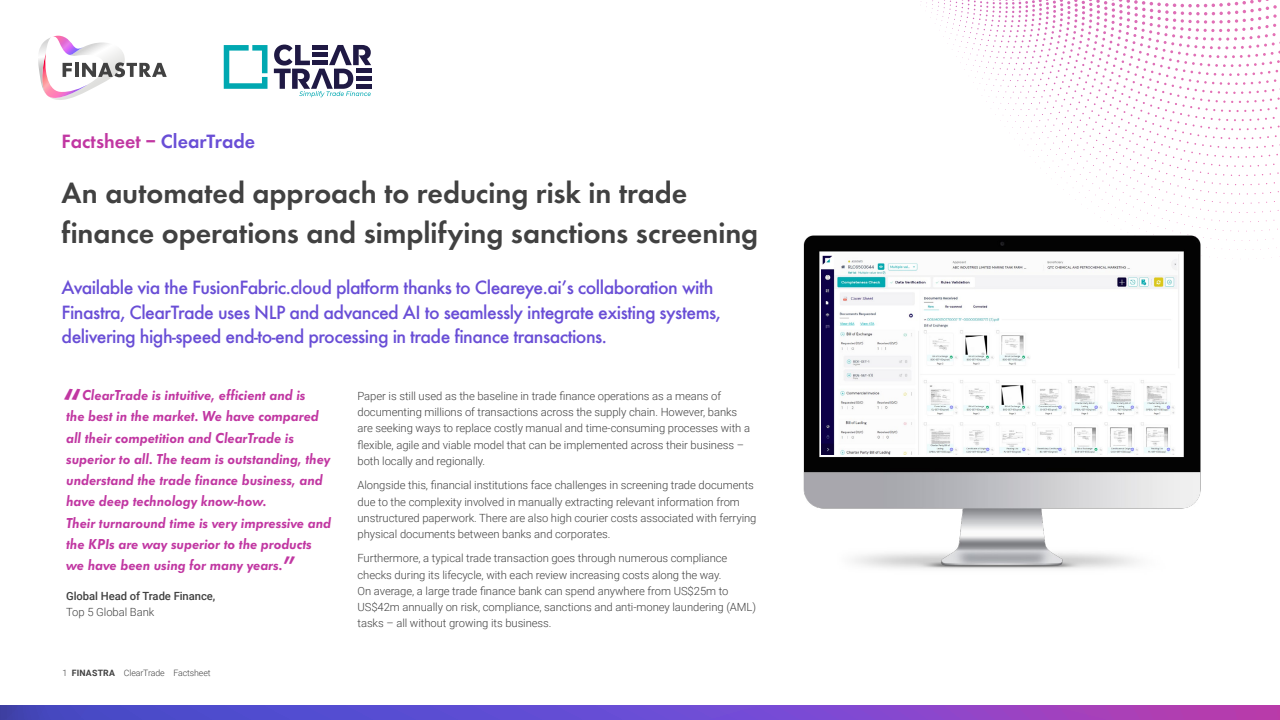
<style>
.page{position:relative;width:1280px;height:720px;background:#fff}
.page>*{position:absolute;margin:0;border:0;box-sizing:border-box;transform-origin:0 0}
.t1{font:600 40px "Futura EF";color:#c137a2}
.t2{font:600 30px/40px "Futura EF";color:#414141}
.t3{font:500 20px/24.4px "Futura EF";letter-spacing:-.025em;color:#694ed6}
.t4{font:600 20px "Futura EF";color:#c137a2}
.t5{font:italic 600 15px/21.2px "Futura EF";letter-spacing:-.005em;color:#c137a2}
.t6{font:300 11.25px/16.2px "Roboto";letter-spacing:-.005em;color:#414141}
.t7{font:500 11.25px "Roboto";letter-spacing:-.005em;color:#414141}
.t8{font:300 8.75px "Roboto";letter-spacing:-.01em;color:#414141}
.s1{color:#694ed6}
.s2{font-style:normal;font-size:27.5px}
.s3{font-weight:700}
</style>
<div class="page">
<svg style="left:0;top:705px;width:1280px;height:15px;background:#7348c8"></svg>
<svg style="left:38px;top:35px;width:129px;height:65px"></svg>
<img style="left:803px;top:227px;width:415px;height:342px">
<svg style="left:224px;top:45px;width:44px;height:44px"></svg>
<svg style="left:274px;top:45px;width:97px;height:52px"></svg>
<img style="left:822px;top:254px;width:357px;height:200px">
<h3 class="t4" style="left:62px;top:130px;width:195px">Factsheet – <span class="s1">ClearTrade</span></h3>
<h2 class="t2" style="left:62px;top:173px;width:698px">An automated approach to reducing risk in trade finance operations and simplifying sanctions screening</h2>
<p class="t3" style="left:62px;top:275px;width:661px">Available via the FusionFabric.cloud platform thanks to Cleareye.ai’s collaboration with<br>Finastra, ClearTrade uses NLP and advanced AI to seamlessly integrate existing systems, delivering high-speed end-to-end processing in trade finance transactions.</p>
<p class="t5" style="left:66px;top:384px;width:266px;text-indent:16px">ClearTrade is intuitive, efficient and is<br>the best in the market. We have compared all their competition and ClearTrade is superior to all. The team is outstanding, they understand the trade finance business, and have deep technology know-how.<br>Their turnaround time is very impressive and the KPIs are way superior to the products we have been using for many years.<span class="s2">”</span></p>
<p class="t7" style="left:66px;top:588px;width:151px">Global Head of Trade Finance,</p>
<p class="t6" style="left:66px;top:604px;width:90px">Top 5 Global Bank</p>
<h1 class="t1" style="left:63px;top:379px;width:21px">“</h1>
<p class="t8" style="left:62px;top:667px;width:150px">1 <span class="s3">FINASTRA</span> ClearTrade Factsheet</p>
<p class="t6" style="left:358px;top:387px;width:394px">Paper is still used as the baseline in trade finance operations as a means of documenting millions of transactions across the supply chain. However, banks are seeking ways to replace costly manual and time-consuming processes with a flexible, agile and viable model that can be implemented across their business – both locally and regionally.</p>
<p class="t6" style="left:358px;top:477px;width:400px">Alongside this, financial institutions face challenges in screening trade documents due to the complexity involved in manually extracting relevant information from unstructured paperwork. There are also high courier costs associated with ferrying physical documents between banks and corporates.</p>
<p class="t6" style="left:358px;top:550px;width:400px">Furthermore, a typical trade transaction goes through numerous compliance checks during its lifecycle, with each review increasing costs along the way.<br>On average, a large trade finance bank can spend anywhere from US$25m to US$42m annually on risk, compliance, sanctions and anti-money laundering (AML) tasks – all without growing its business.</p>
</div>
